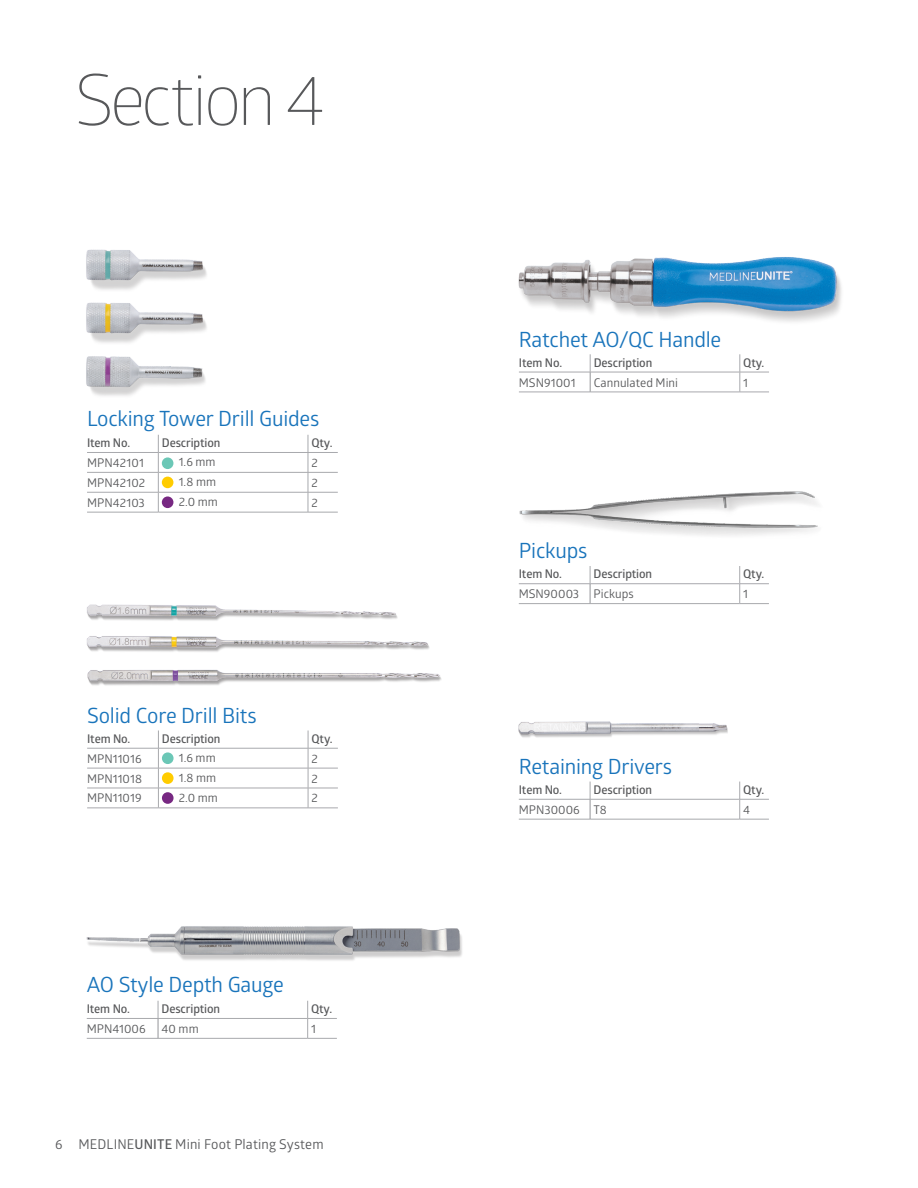
<style>
.page{position:relative;width:918px;height:1188px;background:#fff}
.page>*{position:absolute;margin:0;border:0;box-sizing:border-box;transform-origin:0 0}
.MEDLINE_-_Headline__L{font:300 70.5px "Glober";letter-spacing:-.055em;color:#57585a}
.BLUE_intro_text{font:21px "Glober";letter-spacing:-.01em;color:#1974bb}
.t1{font:13.5px "Glober";letter-spacing:.01em;color:#57585a}
.MEDLINE_-_Line_Listing{font:12px "Glober";letter-spacing:.005em;color:#57585a}
.MEDLINE_-_Line_Listing_Headers{font:600 12px "Glober";letter-spacing:-.01em;color:#57585a}
.s1{font-weight:600}
</style>
<div class="page">
<img style="left:86px;top:926px;width:376px;height:100px">
<hr style="left:87px;top:748px;width:71px;height:1px;background:#a8a9ad">
<hr style="left:158px;top:748px;width:150px;height:1px;background:#a8a9ad">
<hr style="left:308px;top:748px;width:30px;height:1px;background:#a8a9ad">
<hr style="left:87px;top:768px;width:71px;height:1px;background:#a8a9ad">
<hr style="left:158px;top:768px;width:150px;height:1px;background:#a8a9ad">
<hr style="left:308px;top:768px;width:30px;height:1px;background:#a8a9ad">
<hr style="left:87px;top:788px;width:71px;height:1px;background:#a8a9ad">
<hr style="left:158px;top:788px;width:150px;height:1px;background:#a8a9ad">
<hr style="left:308px;top:788px;width:30px;height:1px;background:#a8a9ad">
<hr style="left:87px;top:808px;width:71px;height:1px;background:#a8a9ad">
<hr style="left:158px;top:808px;width:150px;height:1px;background:#a8a9ad">
<hr style="left:308px;top:808px;width:30px;height:1px;background:#a8a9ad">
<svg style="left:158px;top:730px;width:1px;height:78px"></svg>
<svg style="left:308px;top:730px;width:1px;height:78px"></svg>
<div style="left:162px;top:752px;width:12px;height:12px;background:#6bc7b6;border-radius:50%"></div>
<div style="left:162px;top:772px;width:12px;height:12px;background:#fc0;border-radius:50%"></div>
<div style="left:162px;top:792px;width:12px;height:12px;background:#772882;border-radius:50%"></div>
<hr style="left:519px;top:799px;width:71px;height:1px;background:#a8a9ad">
<hr style="left:590px;top:799px;width:150px;height:1px;background:#a8a9ad">
<hr style="left:519px;top:819px;width:71px;height:1px;background:#a8a9ad">
<hr style="left:590px;top:819px;width:150px;height:1px;background:#a8a9ad">
<svg style="left:590px;top:782px;width:1px;height:37px"></svg>
<svg style="left:739px;top:782px;width:30px;height:38px"></svg>
<img style="left:87px;top:604px;width:355px;height:82px">
<img style="left:518px;top:721px;width:210px;height:17px">
<hr style="left:87px;top:452px;width:71px;height:1px;background:#a8a9ad">
<hr style="left:158px;top:452px;width:150px;height:1px;background:#a8a9ad">
<hr style="left:308px;top:452px;width:30px;height:1px;background:#a8a9ad">
<hr style="left:87px;top:472px;width:71px;height:1px;background:#a8a9ad">
<hr style="left:158px;top:472px;width:150px;height:1px;background:#a8a9ad">
<hr style="left:308px;top:472px;width:30px;height:1px;background:#a8a9ad">
<hr style="left:87px;top:492px;width:71px;height:1px;background:#a8a9ad">
<hr style="left:158px;top:492px;width:150px;height:1px;background:#a8a9ad">
<hr style="left:308px;top:492px;width:30px;height:1px;background:#a8a9ad">
<hr style="left:87px;top:512px;width:71px;height:1px;background:#a8a9ad">
<hr style="left:158px;top:512px;width:150px;height:1px;background:#a8a9ad">
<hr style="left:308px;top:512px;width:30px;height:1px;background:#a8a9ad">
<svg style="left:158px;top:435px;width:1px;height:77px"></svg>
<svg style="left:308px;top:435px;width:1px;height:77px"></svg>
<div style="left:162px;top:457px;width:11px;height:12px;background:#6bc7b6;border-radius:50%"></div>
<div style="left:162px;top:477px;width:11px;height:11px;background:#fc0;border-radius:50%"></div>
<div style="left:162px;top:496px;width:11px;height:12px;background:#772882;border-radius:50%"></div>
<img style="left:86px;top:249px;width:121px;height:147px">
<img style="left:518px;top:257px;width:324px;height:65px">
<hr style="left:519px;top:372px;width:71px;height:1px;background:#a8a9ad">
<hr style="left:590px;top:372px;width:150px;height:1px;background:#a8a9ad">
<hr style="left:519px;top:392px;width:71px;height:1px;background:#a8a9ad">
<hr style="left:590px;top:392px;width:150px;height:1px;background:#a8a9ad">
<svg style="left:590px;top:354px;width:1px;height:38px"></svg>
<svg style="left:740px;top:354px;width:29px;height:39px"></svg>
<hr style="left:519px;top:583px;width:71px;height:1px;background:#a8a9ad">
<hr style="left:590px;top:583px;width:150px;height:1px;background:#a8a9ad">
<hr style="left:519px;top:603px;width:71px;height:1px;background:#a8a9ad">
<hr style="left:590px;top:603px;width:150px;height:1px;background:#a8a9ad">
<svg style="left:590px;top:566px;width:1px;height:37px"></svg>
<svg style="left:739px;top:566px;width:30px;height:38px"></svg>
<img style="left:519px;top:491px;width:299px;height:45px">
<hr style="left:87px;top:1018px;width:71px;height:1px;background:#a8a9ad">
<hr style="left:158px;top:1018px;width:150px;height:1px;background:#a8a9ad">
<hr style="left:87px;top:1038px;width:71px;height:1px;background:#a8a9ad">
<hr style="left:158px;top:1038px;width:150px;height:1px;background:#a8a9ad">
<svg style="left:158px;top:1001px;width:1px;height:37px"></svg>
<svg style="left:307px;top:1001px;width:30px;height:38px"></svg>
<p class="MEDLINE_-_Headline__L" style="left:75px;top:53px;width:252px">Section 4</p>
<p class="BLUE_intro_text" style="left:87px;top:404px;width:234px">Locking Tower Drill Guides</p>
<p class="MEDLINE_-_Line_Listing_Headers" style="left:87px;top:434px;width:45px">Item No.</p>
<p class="MEDLINE_-_Line_Listing_Headers" style="left:162px;top:434px;width:60px">Description</p>
<p class="MEDLINE_-_Line_Listing_Headers" style="left:311px;top:434px;width:23px">Qty.</p>
<p class="MEDLINE_-_Line_Listing" style="left:87px;top:454px;width:58px">MPN42101</p>
<p class="MEDLINE_-_Line_Listing" style="left:179px;top:453px;width:38px">1.6 mm</p>
<p class="MEDLINE_-_Line_Listing" style="left:311px;top:454px;width:8px">2</p>
<p class="MEDLINE_-_Line_Listing" style="left:87px;top:474px;width:60px">MPN42102</p>
<p class="MEDLINE_-_Line_Listing" style="left:179px;top:473px;width:39px">1.8 mm</p>
<p class="MEDLINE_-_Line_Listing" style="left:311px;top:474px;width:8px">2</p>
<p class="MEDLINE_-_Line_Listing" style="left:87px;top:494px;width:59px">MPN42103</p>
<p class="MEDLINE_-_Line_Listing" style="left:179px;top:493px;width:41px">2.0 mm</p>
<p class="MEDLINE_-_Line_Listing" style="left:311px;top:494px;width:8px">2</p>
<p class="BLUE_intro_text" style="left:87px;top:701px;width:171px">Solid Core Drill Bits</p>
<p class="MEDLINE_-_Line_Listing_Headers" style="left:87px;top:730px;width:45px">Item No.</p>
<p class="MEDLINE_-_Line_Listing_Headers" style="left:162px;top:730px;width:60px">Description</p>
<p class="MEDLINE_-_Line_Listing_Headers" style="left:312px;top:730px;width:23px">Qty.</p>
<p class="MEDLINE_-_Line_Listing" style="left:87px;top:750px;width:56px">MPN11016</p>
<p class="MEDLINE_-_Line_Listing" style="left:179px;top:749px;width:38px">1.6 mm</p>
<p class="MEDLINE_-_Line_Listing" style="left:312px;top:750px;width:8px">2</p>
<p class="MEDLINE_-_Line_Listing" style="left:87px;top:770px;width:56px">MPN11018</p>
<p class="MEDLINE_-_Line_Listing" style="left:179px;top:769px;width:39px">1.8 mm</p>
<p class="MEDLINE_-_Line_Listing" style="left:312px;top:770px;width:8px">2</p>
<p class="MEDLINE_-_Line_Listing" style="left:87px;top:790px;width:56px">MPN11019</p>
<p class="MEDLINE_-_Line_Listing" style="left:179px;top:789px;width:41px">2.0 mm</p>
<p class="MEDLINE_-_Line_Listing" style="left:312px;top:790px;width:8px">2</p>
<p class="BLUE_intro_text" style="left:87px;top:969px;width:199px">AO Style Depth Gauge</p>
<p class="MEDLINE_-_Line_Listing_Headers" style="left:87px;top:1000px;width:45px">Item No.</p>
<p class="MEDLINE_-_Line_Listing_Headers" style="left:162px;top:1000px;width:60px">Description</p>
<p class="MEDLINE_-_Line_Listing_Headers" style="left:311px;top:1000px;width:23px">Qty.</p>
<p class="MEDLINE_-_Line_Listing" style="left:87px;top:1020px;width:60px">MPN41006</p>
<p class="MEDLINE_-_Line_Listing" style="left:162px;top:1020px;width:39px">40 mm</p>
<p class="MEDLINE_-_Line_Listing" style="left:311px;top:1020px;width:6px">1</p>
<p class="t1" style="left:55px;top:1135px;width:270px">6 MEDLINE<span class="s1">UNITE</span> Mini Foot Plating System</p>
<p class="BLUE_intro_text" style="left:519px;top:325px;width:204px">Ratchet AO/QC Handle</p>
<p class="MEDLINE_-_Line_Listing_Headers" style="left:519px;top:354px;width:45px">Item No.</p>
<p class="MEDLINE_-_Line_Listing_Headers" style="left:594px;top:354px;width:60px">Description</p>
<p class="MEDLINE_-_Line_Listing_Headers" style="left:743px;top:354px;width:23px">Qty.</p>
<p class="MEDLINE_-_Line_Listing" style="left:519px;top:374px;width:58px">MSN91001</p>
<p class="MEDLINE_-_Line_Listing" style="left:594px;top:374px;width:86px">Cannulated Mini</p>
<p class="MEDLINE_-_Line_Listing" style="left:743px;top:374px;width:6px">1</p>
<p class="BLUE_intro_text" style="left:519px;top:536px;width:70px">Pickups</p>
<p class="MEDLINE_-_Line_Listing_Headers" style="left:519px;top:566px;width:45px">Item No.</p>
<p class="MEDLINE_-_Line_Listing_Headers" style="left:594px;top:566px;width:60px">Description</p>
<p class="MEDLINE_-_Line_Listing_Headers" style="left:743px;top:566px;width:23px">Qty.</p>
<p class="MEDLINE_-_Line_Listing" style="left:519px;top:586px;width:62px">MSN90003</p>
<p class="MEDLINE_-_Line_Listing" style="left:594px;top:586px;width:42px">Pickups</p>
<p class="MEDLINE_-_Line_Listing" style="left:743px;top:586px;width:6px">1</p>
<p class="BLUE_intro_text" style="left:519px;top:752px;width:155px">Retaining Drivers</p>
<p class="MEDLINE_-_Line_Listing_Headers" style="left:519px;top:781px;width:45px">Item No.</p>
<p class="MEDLINE_-_Line_Listing_Headers" style="left:594px;top:781px;width:60px">Description</p>
<p class="MEDLINE_-_Line_Listing_Headers" style="left:743px;top:781px;width:23px">Qty.</p>
<p class="MEDLINE_-_Line_Listing" style="left:519px;top:801px;width:63px">MPN30006</p>
<p class="MEDLINE_-_Line_Listing" style="left:594px;top:801px;width:15px">T8</p>
<p class="MEDLINE_-_Line_Listing" style="left:743px;top:801px;width:8px">4</p>
</div>
